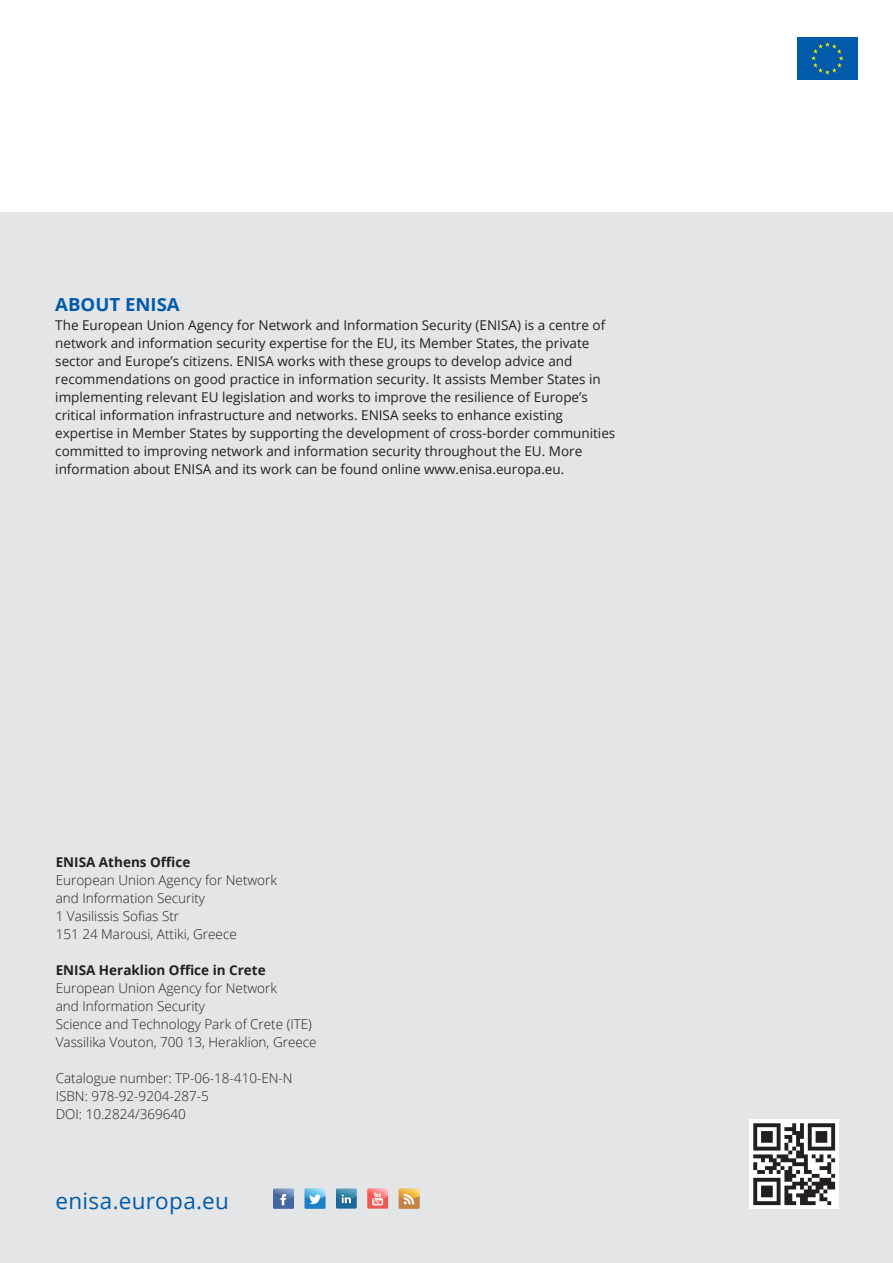
<style>
.page{position:relative;width:893px;height:1263px;background:#fff}
.page>*{position:absolute;margin:0;border:0;box-sizing:border-box;transform-origin:0 0}
.t1{font:22.5px "Open Sans";letter-spacing:.015em;color:#015aaa}
.t2{font:700 18px "Open Sans";color:#015aaa}
.text{font:13.5px/18px "Open Sans";color:#231f20}
.t3{font:300 13.5px "Open Sans";color:#231f20}
.t4{font:700 13.5px "Open Sans";color:#231f20}
</style>
<div class="page">
<div style="left:0;top:213px;width:893px;height:1050px;background:#e4e5e7"></div>
<div style="left:749px;top:1119px;width:90px;height:90px;background:#fff"></div>
<svg style="left:753px;top:1123px;width:82px;height:82px"></svg>
<svg style="left:273px;top:1188px;width:21px;height:21px"></svg>
<svg style="left:304px;top:1188px;width:21px;height:21px"></svg>
<svg style="left:336px;top:1188px;width:21px;height:21px"></svg>
<svg style="left:367px;top:1188px;width:21px;height:21px"></svg>
<svg style="left:399px;top:1188px;width:21px;height:21px"></svg>
<div style="left:797px;top:37px;width:61px;height:43px;background:#015aaa"></div>
<svg style="left:811px;top:42px;width:32px;height:32px"></svg>
<p class="t2" style="left:55px;top:292px;width:126px">ABOUT ENISA</p>
<p class="text" style="left:55px;top:316px;width:562px">The European Union Agency for Network and Information Security (ENISA) is a centre of network and information security expertise for the EU, its Member States, the private sector and Europe’s citizens. ENISA works with these groups to develop advice and recommendations on good practice in information security. It assists Member States in implementing relevant EU legislation and works to improve the resilience of Europe’s critical information infrastructure and networks. ENISA seeks to enhance existing expertise in Member States by supporting the development of cross-border communities committed to improving network and information security throughout the EU. More information about ENISA and its work can be found online www.enisa.europa.eu.</p>
<p class="t4" style="left:56px;top:853px;width:136px">ENISA Athens Office</p>
<p class="t3" style="left:56px;top:871px;width:223px">European Union Agency for Network</p>
<p class="t3" style="left:56px;top:889px;width:151px">and Information Security</p>
<p class="t3" style="left:56px;top:907px;width:125px">1 Vasilissis Sofias Str</p>
<p class="t3" style="left:56px;top:925px;width:183px">151 24 Marousi, Attiki, Greece</p>
<p class="t4" style="left:56px;top:961px;width:211px">ENISA Heraklion Office in Crete</p>
<p class="t3" style="left:56px;top:979px;width:223px">European Union Agency for Network</p>
<p class="t3" style="left:56px;top:997px;width:151px">and Information Security</p>
<p class="t3" style="left:56px;top:1015px;width:258px">Science and Technology Park of Crete (ITE)</p>
<p class="t3" style="left:56px;top:1033px;width:262px">Vassilika Vouton, 700 13, Heraklion, Greece</p>
<p class="t3" style="left:56px;top:1069px;width:238px">Catalogue number: TP-06-18-410-EN-N</p>
<p class="t3" style="left:56px;top:1087px;width:155px">ISBN: 978-92-9204-287-5</p>
<p class="t3" style="left:56px;top:1105px;width:132px">DOI: 10.2824/369640</p>
<p class="t1" style="left:55px;top:1185px;width:175px">enisa.europa.eu</p>
</div>
